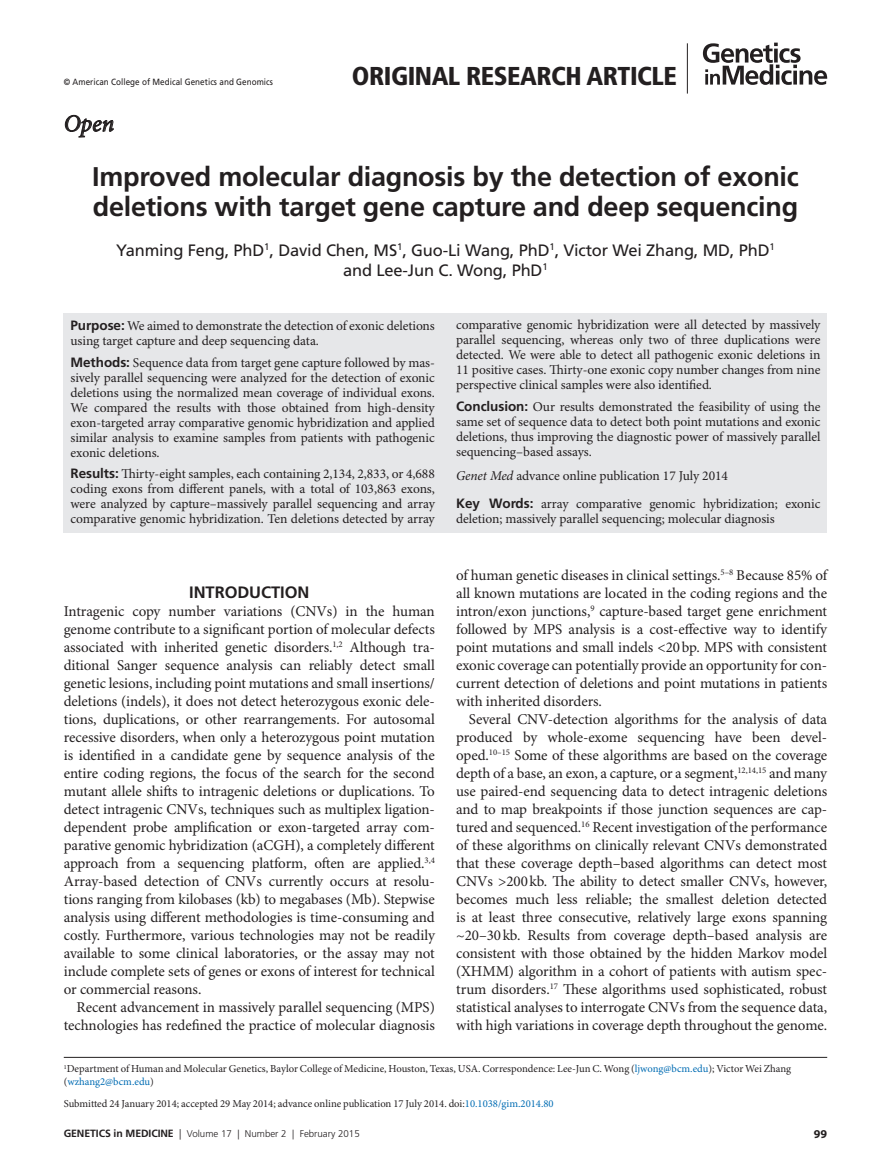
<style>
.page{position:relative;width:891px;height:1175px;background:#fff}
.page>*{position:absolute;margin:0;border:0;box-sizing:border-box;transform-origin:0 0}
.t1{font:700 27px/30px "Frutiger LT Pro";letter-spacing:-.01em;color:#231f20}
.t2{font:900 condensed 25.8px "Frutiger LT Pro";letter-spacing:-.02em;color:#231f20}
.t3{font:italic 23.7px "Minion Pro";color:#231f20}
.t4{font:16.5px/19.8px "Frutiger LT Pro";letter-spacing:-.01em;color:#231f20;text-align:center}
.t5{font:700 16.5px "Frutiger LT Pro";letter-spacing:-.005em;color:#231f20}
.t6{font:15px/18px "Minion Pro";letter-spacing:-.005em;color:#231f20;text-align:justify}
.t7{font:13.5px/15px "Minion Pro";letter-spacing:-.005em;color:#231f20;text-align:justify}
.t8{font:700 12px "Myriad Pro";color:#231f20}
.t9{font:10.65px/12.9px "Minion Pro";color:#231f20}
.t10{font:300 9.75px "Frutiger LT Pro";color:#231f20}
.t11{font:9px "Frutiger LT Pro";letter-spacing:.005em;color:#231f20;scale:.9 1}
.s1{font-family:"Frutiger LT Pro";font-weight:700}
.s2{font-style:italic}
.s3{color:#006cb3}
.s4{font-weight:700;font-size:10.5px}
.s5{font-size:10.5px}
</style>
<div class="page">
<hr style="left:687px;top:43px;width:1px;height:51px;background:#231f20">
<svg style="left:703px;top:43px;width:124px;height:42px"></svg>
<div style="left:64px;top:313px;width:763px;height:219px;background:#e6e7e9"></div>
<hr style="left:64px;top:1057px;width:763px;height:1px;background:#231f20">
<svg style="left:65px;top:115px;width:49px;height:23px"></svg>
<p class="t11" style="left:64px;top:76px;width:234px">© American College of Medical Genetics and Genomics</p>
<h2 class="t2" style="left:352px;top:60px;width:326px">ORIGINAL RESEARCH ARTICLE</h2>
<h3 class="t3" style="left:64px;top:107px;width:52px">Open</h3>
<h1 class="t1" style="left:92px;top:162px;width:708px">Improved molecular diagnosis by the detection of exonic deletions with target gene capture and deep sequencing</h1>
<p class="t4" style="left:116px;top:240px;width:660px">Yanming Feng, PhD<sup>1</sup>, David Chen, MS<sup>1</sup>, Guo-Li Wang, PhD<sup>1</sup>, Victor Wei Zhang, MD, PhD<sup>1 </sup>and Lee-Jun C. Wong, PhD<sup>1</sup></p>
<p class="t7" style="left:71px;top:318px;width:366px"><span class="s1">Purpose:</span> We aimed to demonstrate the detection of exonic deletions using target capture and deep sequencing data.</p>
<p class="t7" style="left:71px;top:355px;width:366px"><span class="s1">Methods:</span> Sequence data from target gene capture followed by mas&shy;sively parallel sequencing were analyzed for the detection of exonic deletions using the normalized mean coverage of individual exons.<br>We compared the results with those obtained from high-density exon-targeted array comparative genomic hybridization and applied similar analysis to examine samples from patients with pathogenic exonic deletions.</p>
<p class="t7" style="left:71px;top:467px;width:366px"><span class="s1">Results:</span> Thirty-eight samples, each containing 2,134, 2,833, or 4,688 coding exons from different panels, with a total of 103,863 exons, were analyzed by capture–massively parallel sequencing and array comparative genomic hybridization. Ten deletions detected by array</p>
<p class="t5" style="left:189px;top:582px;width:122px">introduction</p>
<p class="t6" style="left:64px;top:602px;width:373px">Intragenic copy number variations (CNVs) in the human genome contribute to a significant portion of molecular defects associated with inherited genetic disorders.<sup>1,2</sup> Although tra&shy;ditional Sanger sequence analysis can reliably detect small genetic lesions, including point mutations and small insertions/ deletions (indels), it does not detect heterozygous exonic dele&shy;tions, duplications, or other rearrangements. For autosomal recessive disorders, when only a heterozygous point mutation is identified in a candidate gene by sequence analysis of the entire coding regions, the focus of the search for the second mutant allele shifts to intragenic deletions or duplications. To detect intragenic CNVs, techniques such as multiplex ligation&shy;dependent probe amplification or exon-targeted array com&shy;parative genomic hybridization (aCGH), a completely different approach from a sequencing platform, often are applied.<sup>3,4<br></sup>Array-based detection of CNVs currently occurs at resolu&shy;tions ranging from kilobases (kb) to megabases (Mb). Stepwise analysis using different methodologies is time-consuming and costly. Furthermore, various technologies may not be readily available to some clinical laboratories, or the assay may not include complete sets of genes or exons of interest for technical or commercial reasons.</p>
<p class="t6" style="left:64px;top:998px;width:373px;text-align:right">Recent advancement in massively parallel sequencing (MPS) technologies has redefined the practice of molecular diagnosis</p>
<p class="t7" style="left:456px;top:318px;width:366px">comparative genomic hybridization were all detected by massively parallel sequencing, whereas only two of three duplications were detected. We were able to detect all pathogenic exonic deletions in 11 positive cases. Thirty-one exonic copy number changes from nine perspective clinical samples were also identified.</p>
<p class="t7" style="left:456px;top:400px;width:366px"><span class="s1">Conclusion:</span> Our results demonstrated the feasibility of using the same set of sequence data to detect both point mutations and exonic deletions, thus improving the diagnostic power of massively parallel sequencing–based assays.</p>
<p class="t7" style="left:456px;top:462px;width:366px;line-height:27.8px"><span class="s2">Genet Med</span> advance online publication 17 July 2014<br><span class="s1">Key Words:</span> array comparative genomic hybridization; exonic</p>
<p class="t7" style="left:456px;top:512px;width:320px">deletion; massively parallel sequencing; molecular diagnosis</p>
<p class="t6" style="left:456px;top:566px;width:373px">of human genetic diseases in clinical settings.<sup>5–8</sup> Because 85% of all known mutations are located in the coding regions and the intron/exon junctions,<sup>9</sup> capture-based target gene enrichment followed by MPS analysis is a cost-effective way to identify point mutations and small indels &lt;20bp. MPS with consistent exonic coverage can potentially provide an opportunity for con&shy;current detection of deletions and point mutations in patients with inherited disorders.</p>
<p class="t6" style="left:456px;top:710px;width:373px;text-indent:13px">Several CNV-detection algorithms for the analysis of data produced by whole-exome sequencing have been devel&shy;oped.<sup>10–15</sup> Some of these algorithms are based on the coverage depth of a base, an exon, a capture, or a segment,<sup>12,14,15</sup> and many use paired-end sequencing data to detect intragenic deletions and to map breakpoints if those junction sequences are cap&shy;tured and sequenced.<sup>16</sup> Recent investigation of the performance of these algorithms on clinically relevant CNVs demonstrated that these coverage depth–based algorithms can detect most CNVs &gt;200kb. The ability to detect smaller CNVs, however, becomes much less reliable; the smallest deletion detected is at least three consecutive, relatively large exons spanning ~20–30kb. Results from coverage depth–based analysis are consistent with those obtained by the hidden Markov model (XHMM) algorithm in a cohort of patients with autism spec&shy;trum disorders.<sup>17</sup> These algorithms used sophisticated, robust statistical analyses to interrogate CNVs from the sequence data, with high variations in coverage depth throughout the genome.</p>
<p class="t9" style="left:64px;top:1063px;width:729px"><sup>1</sup>Department of Human and Molecular Genetics, Baylor College of Medicine, Houston, Texas, USA. Correspondence: Lee-Jun C. Wong (<span class="s3">ljwong@bcm.edu</span>); Victor Wei Zhang (<span class="s3">wzhang2@bcm.edu</span>)</p>
<p class="t9" style="left:64px;top:1097px;width:491px">Submitted 24 January 2014; accepted 29 May 2014; advance online publication 17 July 2014. doi:<span class="s3">10.1038/gim.2014.80</span></p>
<p class="t10" style="left:64px;top:1128px;width:298px"><span class="s4">Genetics in medicine</span> <span class="s5">|</span> Volume 17 | Number 2 | February 2015</p>
<p class="t8" style="left:814px;top:1126px;width:15px">99</p>
</div>
